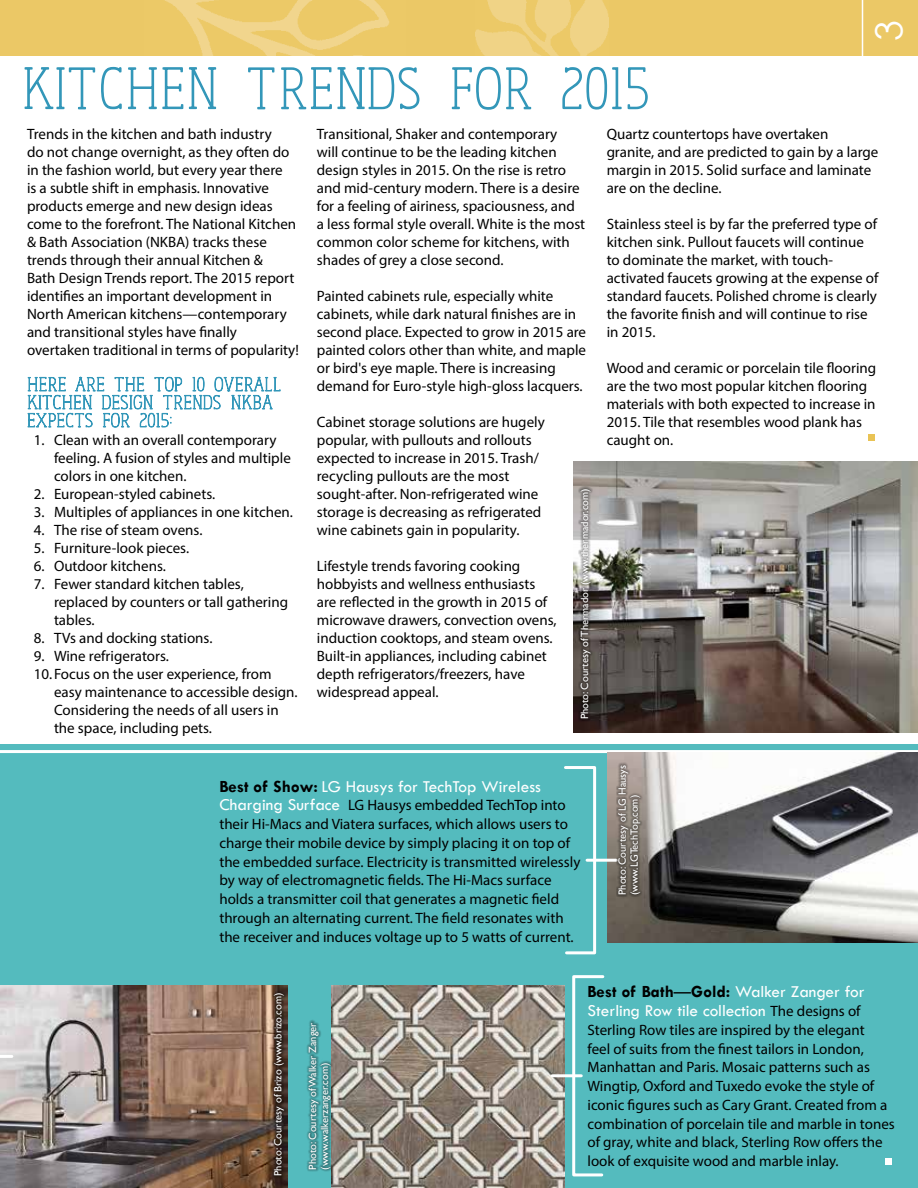
<style>
.page{position:relative;width:918px;height:1188px;background:#fff}
.page>*{position:absolute;margin:0;border:0;box-sizing:border-box;transform-origin:0 0}
.t1{font:37.5px "Century Gothic";color:#fff}
.t2{font:17.25px/18.8px "Tw Cen";color:#fff}
.t3{font:15px/18px "Myriad Pro";color:#000}
.t4{font:10.5px/12px "Gill Sans";color:#fff}
.s1{font-weight:700;color:#000}
.s2{font-family:"Tw Cen";font-size:17.25px;color:#fff}
.s3{color:#000}
.s4{font-family:"Myriad Pro";font-size:15px;color:#000}
</style>
<div class="page">
<div style="left:0;top:0;width:918px;height:56px;background:#ebc866"></div>
<hr style="left:862px;top:0;width:1px;height:57px;background:#fff">
<img style="left:476px;top:0;width:133px;height:56px">
<img style="left:165px;top:0;width:224px;height:56px">
<div style="left:0;top:752px;width:918px;height:436px;background:#54bbbe"></div>
<img style="left:608px;top:753px;width:310px;height:189px">
<div style="left:868px;top:434px;width:7px;height:7px;background:#e9c355"></div>
<svg style="left:27px;top:376px;width:254px;height:52px"></svg>
<img style="left:574px;top:462px;width:344px;height:270px">
<img style="left:0;top:986px;width:288px;height:202px">
<img style="left:332px;top:986px;width:233px;height:202px">
<svg style="left:886px;top:1158px;width:6px;height:6px"></svg>
<svg style="left:0;top:1055px;width:12px;height:3px"></svg>
<svg style="left:562px;top:765px;width:36px;height:191px;background:#66c2c4"></svg>
<hr style="left:587px;top:859px;width:29px;height:3px;background:#fff">
<svg style="left:571px;top:974px;width:35px;height:204px;background:#66c2c4"></svg>
<hr style="left:552px;top:1074px;width:29px;height:3px;background:#fff">
<div style="left:578px;top:486px;width:15px;height:236px;background:#000;opacity:.75"></div>
<div style="left:272px;top:991px;width:14px;height:187px;background:#000;opacity:.75"></div>
<div style="left:306px;top:1020px;width:27px;height:152px;background:#000;opacity:.75"></div>
<div style="left:616px;top:763px;width:26px;height:134px;background:#000;opacity:.75"></div>
<svg style="left:24px;top:66px;width:193px;height:44px"></svg>
<svg style="left:248px;top:67px;width:172px;height:43px"></svg>
<svg style="left:451px;top:66px;width:81px;height:44px"></svg>
<svg style="left:562px;top:66px;width:86px;height:44px"></svg>
<h1 class="t1" style="left:866px;top:40px;width:22px;rotate:-90deg">3</h1>
<p class="t3" style="left:27px;top:125px;width:273px">Trends in the kitchen and bath industry<br>do not change overnight, as they often do in the fashion world, but every year there<br>is a subtle shift in emphasis. Innovative products emerge and new design ideas come to the forefront. The National Kitchen &amp; Bath Association (NKBA) tracks these trends through their annual Kitchen &amp;<br>Bath Design Trends report. The 2015 report identifies an important development in North American kitchens—contemporary and transitional styles have finally overtaken traditional in terms of popularity!</p>
<p class="t3" style="left:54px;top:431px;width:238px;text-indent:-20px">1. Clean with an overall contemporary feeling. A fusion of styles and multiple colors in one kitchen.</p>
<p class="t3" style="left:34px;top:485px;width:183px">2. European-styled cabinets.</p>
<p class="t3" style="left:34px;top:503px;width:261px">3. Multiples of appliances in one kitchen.</p>
<p class="t3" style="left:34px;top:521px;width:170px">4. The rise of steam ovens.</p>
<p class="t3" style="left:34px;top:539px;width:157px">5. Furniture-look pieces.</p>
<p class="t3" style="left:34px;top:557px;width:134px">6. Outdoor kitchens.</p>
<p class="t3" style="left:54px;top:575px;width:236px;text-indent:-20px">7. Fewer standard kitchen tables, replaced by counters or tall gathering tables.</p>
<p class="t3" style="left:34px;top:629px;width:180px">8. TVs and docking stations.</p>
<p class="t3" style="left:34px;top:647px;width:137px">9. Wine refrigerators.</p>
<p class="t3" style="left:34px;top:665px;width:239px">10.Focus on the user experience, from</p>
<p class="t3" style="left:54px;top:683px;width:245px">easy maintenance to accessible design.</p>
<p class="t3" style="left:54px;top:701px;width:226px">Considering the needs of all users in</p>
<p class="t3" style="left:54px;top:719px;width:160px">the space, including pets.</p>
<p class="t3" style="left:317px;top:125px;width:270px">Transitional, Shaker and contemporary<br>will continue to be the leading kitchen design styles in 2015. On the rise is retro and mid-century modern. There is a desire for a feeling of airiness, spaciousness, and a less formal style overall. White is the most common color scheme for kitchens, with shades of grey a close second.</p>
<p class="t3" style="left:317px;top:287px;width:271px">Painted cabinets rule, especially white cabinets, while dark natural finishes are in second place. Expected to grow in 2015 are painted colors other than white, and maple or bird's eye maple. There is increasing demand for Euro-style high-gloss lacquers.</p>
<p class="t3" style="left:317px;top:413px;width:229px">Cabinet storage solutions are hugely popular, with pullouts and rollouts expected to increase in 2015. Trash/ recycling pullouts are the most sought-after. Non-refrigerated wine storage is decreasing as refrigerated wine cabinets gain in popularity.</p>
<p class="t3" style="left:317px;top:557px;width:241px">Lifestyle trends favoring cooking hobbyists and wellness enthusiasts are reflected in the growth in 2015 of microwave drawers, convection ovens, induction cooktops, and steam ovens.<br>Built-in appliances, including cabinet depth refrigerators/freezers, have widespread appeal.</p>
<p class="t4" style="left:578px;top:719px;width:233px;rotate:-90deg">Photo: Courtesy of Thermador (www.thermador.com)</p>
<p class="t2" style="left:219px;top:777px;width:323px"><span class="s1">Best of Show:</span> LG Hausys for TechTop Wireless</p>
<p class="t3" style="left:219px;top:796px;width:363px;line-height:18.8px"><span class="s2">Charging Surface</span> LG Hausys embedded TechTop into their Hi-Macs and Viatera surfaces, which allows users to charge their mobile device by simply placing it on top of the embedded surface. Electricity is transmitted wirelessly by way of electromagnetic fields. The Hi-Macs surface holds a transmitter coil that generates a magnetic field through an alternating current. The field resonates with the receiver and induces voltage up to 5 watts of current.</p>
<p class="t3" style="left:607px;top:125px;width:273px">Quartz countertops have overtaken granite, and are predicted to gain by a large margin in 2015. Solid surface and laminate are on the decline.</p>
<p class="t3" style="left:607px;top:215px;width:273px">Stainless steel is by far the preferred type of kitchen sink. Pullout faucets will continue to dominate the market, with touch&shy;activated faucets growing at the expense of standard faucets. Polished chrome is clearly the favorite finish and will continue to rise in 2015.</p>
<p class="t3" style="left:607px;top:359px;width:271px">Wood and ceramic or porcelain tile flooring are the two most popular kitchen flooring materials with both expected to increase in 2015. Tile that resembles wood plank has caught on.</p>
<p class="t4" style="left:616px;top:895px;width:132px;rotate:-90deg">Photo: Courtesy of LG Hausys (www.LGTechTop.com)</p>
<p class="t4" style="left:272px;top:1176px;width:185px;rotate:-90deg">Photo: Courtesy of Brizo (www.brizo.com)</p>
<p class="t4" style="left:307px;top:1170px;width:148px;rotate:-90deg">Photo: Courtesy of Walker Zanger (www.walkerzanger.com)</p>
<p class="t2" style="left:588px;top:982px;width:279px"><span class="s1">Best of Bath</span><span class="s3">—</span><span class="s1">Gold:</span> Walker Zanger for<br>Sterling Row tile collection <span class="s4">The designs of</span></p>
<p class="t3" style="left:588px;top:1020px;width:309px;line-height:18.8px">Sterling Row tiles are inspired by the elegant<br>feel of suits from the finest tailors in London, Manhattan and Paris. Mosaic patterns such as Wingtip, Oxford and Tuxedo evoke the style of iconic figures such as Cary Grant. Created from a combination of porcelain tile and marble in tones of gray, white and black, Sterling Row offers the look of exquisite wood and marble inlay.</p>
</div>
